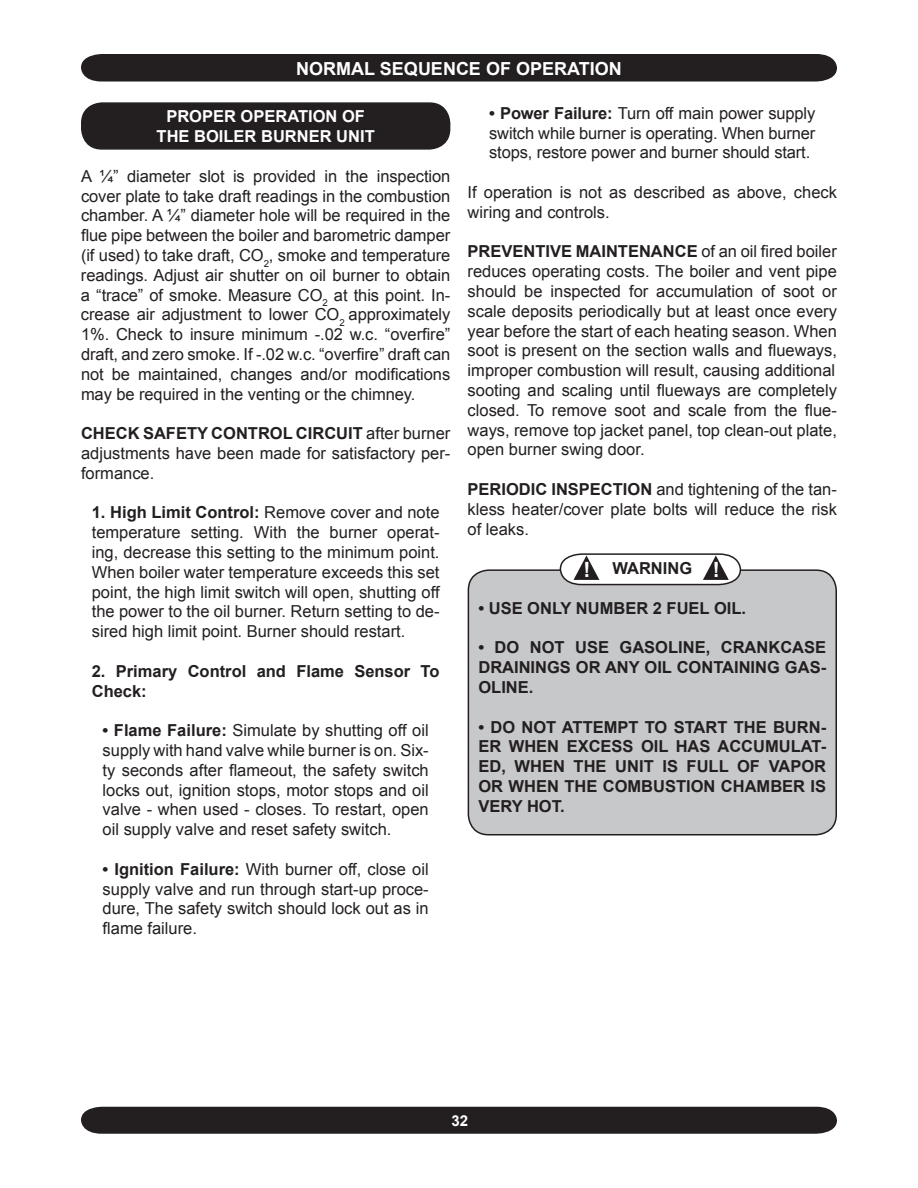
<style>
.page{position:relative;width:918px;height:1188px;background:#fff}
.page>*{position:absolute;margin:0;border:0;box-sizing:border-box;transform-origin:0 0}
.t1{font:700 21px "Arial";color:#fff}
.t2{font:700 18px "Arial";color:#fff}
.t3{font:16.5px/19.8px "Arial";color:#231f20;text-align:justify}
.t4{font:700 16.5px/19.8px "Arial";color:#231f20;text-align:justify}
.t5{font:700 16.5px/19.8px "Arial";color:#fff;text-align:center}
.t6{font:700 15px "Arial";color:#fff}
.s1{font-weight:700}
</style>
<div class="page">
<div style="left:81px;top:1106px;width:756px;height:27px;background:#231f20"></div>
<div style="left:467px;top:569px;width:370px;height:266px;background:#c7c8ca"></div>
<svg style="left:559px;top:553px;width:183px;height:32px"></svg>
<div style="left:81px;top:102px;width:370px;height:47px;background:#231f20"></div>
<div style="left:81px;top:54px;width:756px;height:27px;background:#231f20"></div>
<p class="t2" style="left:296px;top:57px;width:327px">NORMAL SEQUENCE OF OPERATION</p>
<p class="t5" style="left:157px;top:107px;width:220px">PROPER OPERATION OF<br>THE BOILER BURNER UNIT</p>
<p class="t3" style="left:81px;top:166px;width:371px">A ¼” diameter slot is provided in the inspection cover plate to take draft readings in the combustion chamber. A ¼” diameter hole will be required in the flue pipe between the boiler and barometric damper (if used) to take draft, CO<sub>2</sub>, smoke and temperature readings. Adjust air shutter on oil burner to obtain a “trace” of smoke. Measure CO<sub>2</sub> at this point. In&shy;crease air adjustment to lower CO<sub>2</sub> approximately 1%. Check to insure minimum -.02 w.c. “overfire” draft, and zero smoke. If -.02 w.c. “overfire” draft can not be maintained, changes and/or modifications may be required in the venting or the chimney.</p>
<p class="t3" style="left:81px;top:424px;width:371px"><span class="s1">CHECK SAFETY CONTROL CIRCUIT</span> after burner adjustments have been made for satisfactory per&shy;formance.</p>
<p class="t3" style="left:92px;top:503px;width:349px"><span class="s1">1. High Limit Control:</span> Remove cover and note temperature setting. With the burner operat&shy;ing, decrease this setting to the minimum point.<br>When boiler water temperature exceeds this set point, the high limit switch will open, shutting off the power to the oil burner. Return setting to de&shy;sired high limit point. Burner should restart.</p>
<p class="t4" style="left:92px;top:662px;width:349px">2. Primary Control and Flame Sensor To<br>Check:</p>
<p class="t3" style="left:103px;top:721px;width:328px"><span class="s1">• Flame Failure:</span> Simulate by shutting off oil supply with hand valve while burner is on. Six&shy;ty seconds after flameout, the safety switch locks out, ignition stops, motor stops and oil valve - when used - closes. To restart, open oil supply valve and reset safety switch.</p>
<p class="t3" style="left:103px;top:859px;width:328px"><span class="s1">• Ignition Failure:</span> With burner off, close oil supply valve and run through start-up proce&shy;dure, The safety switch should lock out as in flame failure.</p>
<p class="t3" style="left:489px;top:103px;width:328px"><span class="s1">• Power Failure:</span> Turn off main power supply switch while burner is operating. When burner stops, restore power and burner should start.</p>
<p class="t3" style="left:468px;top:183px;width:371px">If operation is not as described as above, check wiring and controls.</p>
<p class="t3" style="left:468px;top:242px;width:371px"><span class="s1">PREVENTIVE MAINTENANCE</span> of an oil fired boiler reduces operating costs. The boiler and vent pipe should be inspected for accumulation of soot or scale deposits periodically but at least once every year before the start of each heating season. When soot is present on the section walls and flueways, improper combustion will result, causing additional sooting and scaling until flueways are completely closed. To remove soot and scale from the flue&shy;ways, remove top jacket panel, top clean-out plate, open burner swing door.</p>
<p class="t3" style="left:468px;top:480px;width:371px"><span class="s1">PERIODIC INSPECTION</span> and tightening of the tan&shy;kless heater/cover plate bolts will reduce the risk of leaks.</p>
<p class="t4" style="left:612px;top:559px;width:81px">WARNING</p>
<p class="t4" style="left:478px;top:599px;width:269px">• USE ONLY NUMBER 2 FUEL OIL.</p>
<p class="t4" style="left:478px;top:638px;width:349px">• DO NOT USE GASOLINE, CRANKCASE DRAININGS OR ANY OIL CONTAINING GAS-OLINE.</p>
<p class="t4" style="left:478px;top:718px;width:349px">• DO NOT ATTEMPT TO START THE BURN-ER WHEN EXCESS OIL HAS ACCUMULAT-ED, WHEN THE UNIT IS FULL OF VAPOR OR WHEN THE COMBUSTION CHAMBER IS VERY HOT.</p>
<p class="t1" style="left:583px;top:556px;width:8px">!</p>
<p class="t1" style="left:713px;top:556px;width:8px">!</p>
<p class="t6" style="left:451px;top:1111px;width:18px">32</p>
</div>
